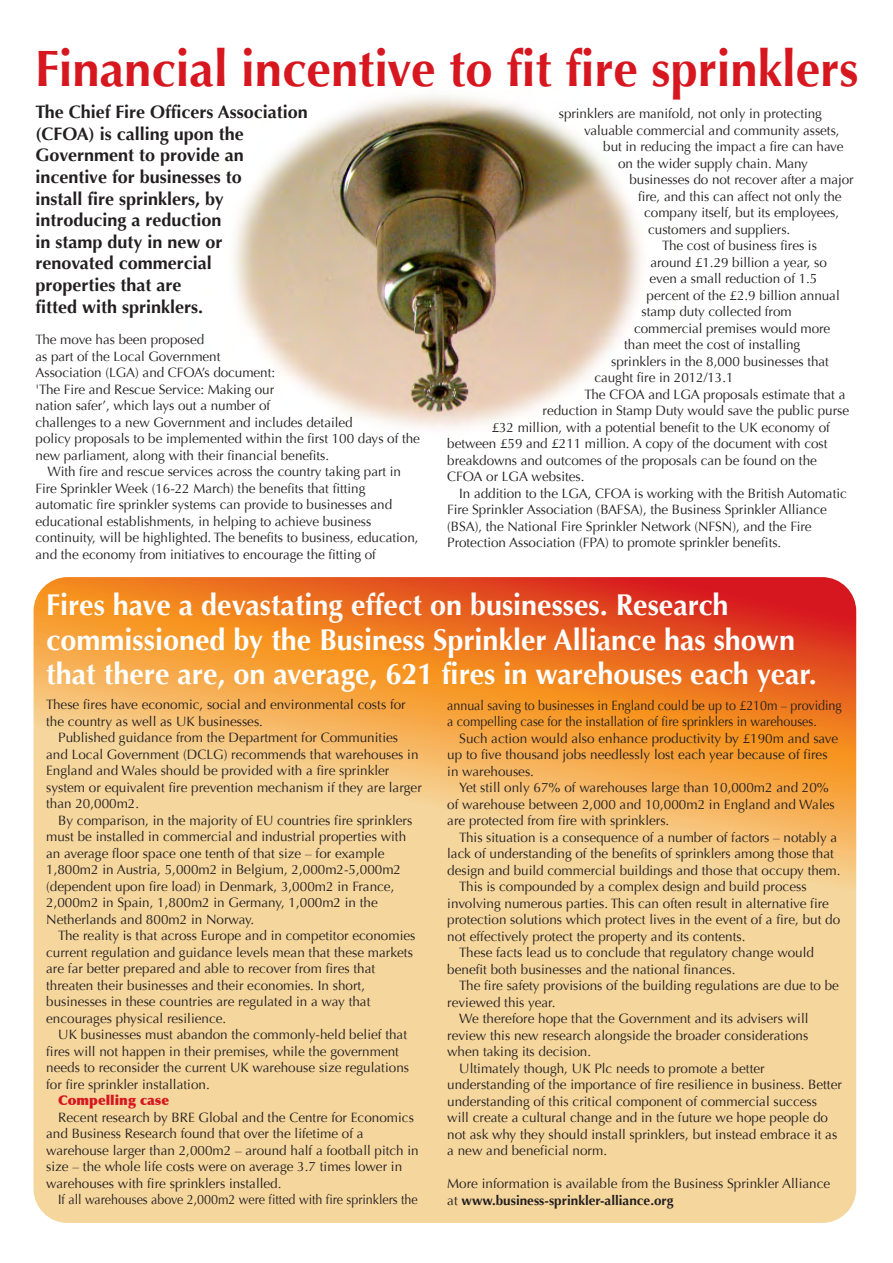
<style>
.page{position:relative;width:893px;height:1263px;background:#fff}
.page>*{position:absolute;margin:0;border:0;box-sizing:border-box;transform-origin:0 0}
.t1{font:700 51px "Optima";color:#d7171f;scale:.96 1}
.t2{font:700 30px/34.5px "Optima";color:#fff;scale:.96 1}
.t3{font:700 18px/21.6px "Optima";color:#231f20}
.t4{font:13.5px/16.5px "Optima";color:#231f20}
.t5{font:13.5px/16.5px "Optima";color:#231f20;scale:.93 1}
.t6{font:900 13.5px "Optima";color:#d7171f}
.s1{font-weight:700}
</style>
<div class="page">
<img style="left:233px;top:95px;width:408px;height:334px">
<svg style="left:34px;top:577px;width:822px;height:646px;background:#f3bd7c"></svg>
<h1 class="t1" style="left:35px;top:39px;width:859px">Financial incentive to fit fire sprinklers</h1>
<p class="t3" style="left:36px;top:101px;width:274px">The Chief Fire Officers Association (CFOA) is calling upon the<br>Government to provide an incentive for businesses to<br>install fire sprinklers, by introducing a reduction<br>in stamp duty in new or<br>renovated commercial<br>properties that are<br>fitted with sprinklers.</p>
<p class="t4" style="left:36px;top:331px;width:386px">The move has been proposed<br>as part of the Local Government<br>Association (LGA) and CFOA’s document:<br>'The Fire and Rescue Service: Making our<br>nation safer’, which lays out a number of<br>challenges to a new Government and includes detailed<br>policy proposals to be implemented within the first 100 days of the new parliament, along with their financial benefits.</p>
<p class="t4" style="left:36px;top:463px;width:384px;text-indent:12px">With fire and rescue services across the country taking part in Fire Sprinkler Week (16-22 March) the benefits that fitting automatic fire sprinkler systems can provide to businesses and educational establishments, in helping to achieve business continuity, will be highlighted. The benefits to business, education, and the economy from initiatives to encourage the fitting of</p>
<p class="t4" style="left:559px;top:106px;width:265px">sprinklers are manifold, not only in protecting</p>
<p class="t4" style="left:584px;top:122px;width:257px">valuable commercial and community assets,</p>
<p class="t4" style="left:603px;top:139px;width:242px">but in reducing the impact a fire can have</p>
<p class="t4" style="left:618px;top:155px;width:191px">on the wider supply chain. Many</p>
<p class="t4" style="left:629px;top:172px;width:226px">businesses do not recover after a major</p>
<p class="t4" style="left:638px;top:188px;width:205px">fire, and this can affect not only the</p>
<p class="t4" style="left:644px;top:205px;width:196px">company itself, but its employees,</p>
<p class="t4" style="left:648px;top:221px;width:144px">customers and suppliers.</p>
<p class="t4" style="left:662px;top:238px;width:156px">The cost of business fires is</p>
<p class="t4" style="left:650px;top:254px;width:178px">around £1.29 billion a year, so</p>
<p class="t4" style="left:649px;top:271px;width:169px">even a small reduction of 1.5</p>
<p class="t4" style="left:647px;top:287px;width:195px">percent of the £2.9 billion annual</p>
<p class="t4" style="left:641px;top:304px;width:152px">stamp duty collected from</p>
<p class="t4" style="left:634px;top:320px;width:198px">commercial premises would more</p>
<p class="t4" style="left:624px;top:337px;width:178px">than meet the cost of installing</p>
<p class="t4" style="left:611px;top:353px;width:219px">sprinklers in the 8,000 businesses that</p>
<p class="t4" style="left:594px;top:369px;width:141px">caught fire in 2012/13.1</p>
<p class="t4" style="left:585px;top:386px;width:262px">The CFOA and LGA proposals estimate that a</p>
<p class="t4" style="left:543px;top:402px;width:308px">reduction in Stamp Duty would save the public purse</p>
<p class="t4" style="left:492px;top:419px;width:340px">£32 million, with a potential benefit to the UK economy of</p>
<p class="t4" style="left:447px;top:435px;width:382px">between £59 and £211 million. A copy of the document with cost</p>
<p class="t4" style="left:447px;top:452px;width:371px">breakdowns and outcomes of the proposals can be found on the</p>
<p class="t4" style="left:447px;top:468px;width:139px">CFOA or LGA websites.</p>
<p class="t4" style="left:459px;top:485px;width:389px">In addition to the LGA, CFOA is working with the British Automatic</p>
<p class="t4" style="left:447px;top:501px;width:381px">Fire Sprinkler Association (BAFSA), the Business Sprinkler Alliance</p>
<p class="t4" style="left:447px;top:518px;width:366px">(BSA), the National Fire Sprinkler Network (NFSN), and the Fire</p>
<p class="t4" style="left:447px;top:534px;width:336px">Protection Association (FPA) to promote sprinkler benefits.</p>
<h2 class="t2" style="left:46px;top:588px;width:804px">Fires have a devastating effect on businesses. Research commissioned by the Business Sprinkler Alliance has shown that there are, on average, 621 fires in warehouses each year.</h2>
<p class="t4" style="left:46px;top:697px;width:361px">These fires have economic, social and environmental costs for the country as well as UK businesses.</p>
<p class="t4" style="left:46px;top:730px;width:377px;text-indent:12px">Published guidance from the Department for Communities and Local Government (DCLG) recommends that warehouses in England and Wales should be provided with a fire sprinkler system or equivalent fire prevention mechanism if they are larger than 20,000m2.</p>
<p class="t4" style="left:46px;top:812px;width:368px;text-indent:12px">By comparison, in the majority of EU countries fire sprinklers must be installed in commercial and industrial properties with an average floor space one tenth of that size – for example 1,800m2 in Austria, 5,000m2 in Belgium, 2,000m2-5,000m2 (dependent upon fire load) in Denmark, 3,000m2 in France, 2,000m2 in Spain, 1,800m2 in Germany, 1,000m2 in the Netherlands and 800m2 in Norway.</p>
<p class="t4" style="left:46px;top:928px;width:371px;text-indent:12px">The reality is that across Europe and in competitor economies current regulation and guidance levels mean that these markets are far better prepared and able to recover from fires that threaten their businesses and their economies. In short, businesses in these countries are regulated in a way that encourages physical resilience.</p>
<p class="t4" style="left:46px;top:1027px;width:364px;text-indent:12px">UK businesses must abandon the commonly-held belief that fires will not happen in their premises, while the government needs to reconsider the current UK warehouse size regulations for fire sprinkler installation.</p>
<p class="t6" style="left:58px;top:1092px;width:113px">Compelling case</p>
<p class="t4" style="left:46px;top:1109px;width:374px;text-indent:12px">Recent research by BRE Global and the Centre for Economics and Business Research found that over the lifetime of a warehouse larger than 2,000m2 – around half a football pitch in size – the whole life costs were on average 3.7 times lower in warehouses with fire sprinklers installed.</p>
<p class="t5" style="left:58px;top:1192px;width:388px">If all warehouses above 2,000m2 were fitted with fire sprinklers the</p>
<p class="t5" style="left:447px;top:697px;width:426px">annual saving to businesses in England could be up to £210m – providing a compelling case for the installation of fire sprinklers in warehouses.</p>
<p class="t4" style="left:447px;top:730px;width:392px;text-indent:12px">Such action would also enhance productivity by £190m and save up to five thousand jobs needlessly lost each year because of fires in warehouses.</p>
<p class="t4" style="left:447px;top:780px;width:389px;text-indent:12px">Yet still only 67% of warehouses large than 10,000m2 and 20% of warehouse between 2,000 and 10,000m2 in England and Wales are protected from fire with sprinklers.</p>
<p class="t4" style="left:459px;top:829px;width:380px">This situation is a consequence of a number of factors – notably a</p>
<p class="t4" style="left:447px;top:846px;width:388px">lack of understanding of the benefits of sprinklers among those that</p>
<p class="t4" style="left:447px;top:862px;width:395px">design and build commercial buildings and those that occupy them.</p>
<p class="t4" style="left:459px;top:879px;width:349px">This is compounded by a complex design and build process</p>
<p class="t4" style="left:447px;top:895px;width:383px">involving numerous parties. This can often result in alternative fire</p>
<p class="t4" style="left:447px;top:912px;width:394px">protection solutions which protect lives in the event of a fire, but do</p>
<p class="t4" style="left:447px;top:928px;width:300px">not effectively protect the property and its contents.</p>
<p class="t4" style="left:459px;top:945px;width:356px">These facts lead us to conclude that regulatory change would</p>
<p class="t4" style="left:447px;top:961px;width:290px">benefit both businesses and the national finances.</p>
<p class="t4" style="left:459px;top:978px;width:381px">The fire safety provisions of the building regulations are due to be</p>
<p class="t4" style="left:447px;top:994px;width:110px">reviewed this year.</p>
<p class="t4" style="left:459px;top:1011px;width:351px">We therefore hope that the Government and its advisers will</p>
<p class="t4" style="left:447px;top:1027px;width:363px">review this new research alongside the broader considerations</p>
<p class="t4" style="left:447px;top:1044px;width:145px">when taking its decision.</p>
<p class="t4" style="left:459px;top:1060px;width:307px">Ultimately though, UK Plc needs to promote a better</p>
<p class="t4" style="left:447px;top:1077px;width:396px">understanding of the importance of fire resilience in business. Better</p>
<p class="t4" style="left:447px;top:1093px;width:371px">understanding of this critical component of commercial success</p>
<p class="t4" style="left:447px;top:1110px;width:382px">will create a cultural change and in the future we hope people do</p>
<p class="t4" style="left:447px;top:1126px;width:392px">not ask why they should install sprinklers, but instead embrace it as</p>
<p class="t4" style="left:447px;top:1143px;width:161px">a new and beneficial norm.</p>
<p class="t4" style="left:447px;top:1176px;width:384px">More information is available from the Business Sprinkler Alliance at <span class="s1">www.business-sprinkler-alliance.org</span></p>
</div>
